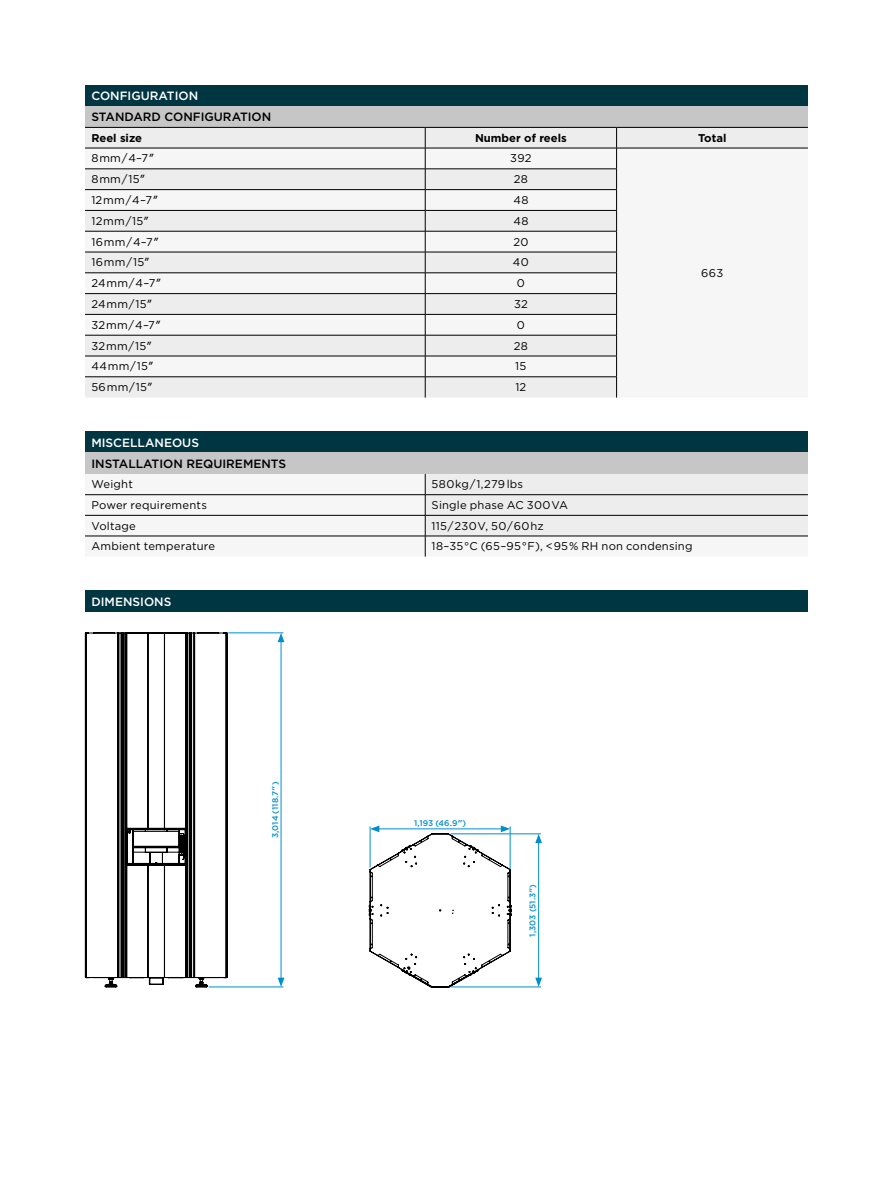
<style>
.page{position:relative;width:893px;height:1191px;background:#fff}
.page>*{position:absolute;margin:0;border:0;box-sizing:border-box;transform-origin:0 0}
.t1{font:500 12px "Gotham";color:#000}
.t2{font:500 12px "Gotham";color:#fff}
.t3{font:11.25px "Gotham";letter-spacing:.02em;color:#000}
.t4{font:700 11.25px "Gotham";color:#000}
.t5{font:500 8.25px "Gotham";color:#008ecc}
.s1{font-family:"Helvetica Neue"}
.s2{font-family:"Helvetica Neue";font-weight:700}
</style>
<div class="page">
<div style="left:85px;top:85px;width:723px;height:21px;background:#003542"></div>
<div style="left:85px;top:106px;width:723px;height:21px;background:#c6c6c6"></div>
<div style="left:85px;top:128px;width:723px;height:20px;background:#ededed"></div>
<svg style="left:85px;top:149px;width:533px;height:248px;fill:#ededed"></svg>
<hr style="left:85px;top:148px;width:340px;height:1px;background:#000">
<hr style="left:425px;top:148px;width:192px;height:1px;background:#000">
<hr style="left:617px;top:148px;width:191px;height:1px;background:#000">
<hr style="left:85px;top:169px;width:340px;height:1px;background:#000">
<hr style="left:425px;top:169px;width:192px;height:1px;background:#000">
<hr style="left:85px;top:189px;width:340px;height:1px;background:#000">
<hr style="left:425px;top:189px;width:192px;height:1px;background:#000">
<hr style="left:85px;top:210px;width:340px;height:1px;background:#000">
<hr style="left:425px;top:210px;width:192px;height:1px;background:#000">
<hr style="left:85px;top:231px;width:340px;height:1px;background:#000">
<hr style="left:425px;top:231px;width:192px;height:1px;background:#000">
<hr style="left:85px;top:252px;width:340px;height:1px;background:#000">
<hr style="left:425px;top:252px;width:192px;height:1px;background:#000">
<hr style="left:85px;top:272px;width:340px;height:1px;background:#000">
<hr style="left:425px;top:272px;width:192px;height:1px;background:#000">
<hr style="left:85px;top:293px;width:340px;height:1px;background:#000">
<hr style="left:425px;top:293px;width:192px;height:1px;background:#000">
<hr style="left:85px;top:314px;width:340px;height:1px;background:#000">
<hr style="left:425px;top:314px;width:192px;height:1px;background:#000">
<hr style="left:85px;top:335px;width:340px;height:1px;background:#000">
<hr style="left:425px;top:335px;width:192px;height:1px;background:#000">
<hr style="left:85px;top:356px;width:340px;height:1px;background:#000">
<hr style="left:425px;top:356px;width:192px;height:1px;background:#000">
<hr style="left:85px;top:376px;width:340px;height:1px;background:#000">
<hr style="left:425px;top:376px;width:192px;height:1px;background:#000">
<svg style="left:425px;top:128px;width:1px;height:269px"></svg>
<svg style="left:616px;top:128px;width:1px;height:269px"></svg>
<hr style="left:85px;top:127px;width:340px;height:1px;background:#000">
<hr style="left:425px;top:127px;width:192px;height:1px;background:#000">
<hr style="left:617px;top:127px;width:191px;height:1px;background:#000">
<div style="left:85px;top:432px;width:723px;height:21px;background:#003542"></div>
<div style="left:85px;top:453px;width:723px;height:21px;background:#c6c6c6"></div>
<div style="left:85px;top:474px;width:340px;height:82px;background:#f6f6f6"></div>
<svg style="left:425px;top:474px;width:383px;height:82px"></svg>
<hr style="left:85px;top:494px;width:340px;height:1px;background:#000">
<hr style="left:425px;top:494px;width:383px;height:1px;background:#000">
<hr style="left:85px;top:515px;width:340px;height:1px;background:#000">
<hr style="left:425px;top:515px;width:383px;height:1px;background:#000">
<hr style="left:85px;top:536px;width:340px;height:1px;background:#000">
<hr style="left:425px;top:536px;width:383px;height:1px;background:#000">
<div style="left:85px;top:591px;width:723px;height:21px;background:#003542"></div>
<svg style="left:85px;top:632px;width:143px;height:355px"></svg>
<hr style="left:228px;top:632px;width:55px;height:1px;background:#008ecc">
<hr style="left:209px;top:986px;width:74px;height:1px;background:#008ecc">
<hr style="left:281px;top:639px;width:1px;height:341px;background:#008ecc">
<svg style="left:278px;top:977px;width:6px;height:10px"></svg>
<svg style="left:278px;top:633px;width:6px;height:9px"></svg>
<hr style="left:451px;top:833px;width:90px;height:1px;background:#008ecc">
<hr style="left:451px;top:986px;width:90px;height:1px;background:#008ecc">
<svg style="left:368px;top:825px;width:144px;height:163px"></svg>
<hr style="left:538px;top:840px;width:1px;height:140px;background:#008ecc">
<svg style="left:535px;top:834px;width:7px;height:9px"></svg>
<svg style="left:535px;top:977px;width:7px;height:10px"></svg>
<p class="t2" style="left:91px;top:88px;width:108px">CONFIGURATION</p>
<p class="t1" style="left:91px;top:109px;width:181px">STANDARD CONFIGURATION</p>
<p class="t4" style="left:91px;top:130px;width:52px">Reel size</p>
<p class="t4" style="left:475px;top:130px;width:93px">Number of reels</p>
<p class="t4" style="left:698px;top:130px;width:30px">Total</p>
<p class="t3" style="left:91px;top:151px;width:64px">8 mm / 4–7<span class="s1">″</span></p>
<p class="t3" style="left:510px;top:151px;width:23px">392</p>
<p class="t3" style="left:91px;top:172px;width:55px">8 mm / 15<span class="s1">″</span></p>
<p class="t3" style="left:514px;top:172px;width:16px">28</p>
<p class="t3" style="left:91px;top:193px;width:68px">12 mm / 4–7<span class="s1">″</span></p>
<p class="t3" style="left:513px;top:193px;width:17px">48</p>
<p class="t3" style="left:91px;top:214px;width:59px">12 mm / 15<span class="s1">″</span></p>
<p class="t3" style="left:513px;top:214px;width:17px">48</p>
<p class="t3" style="left:91px;top:234px;width:69px">16 mm / 4–7<span class="s1">″</span></p>
<p class="t3" style="left:513px;top:234px;width:16px">20</p>
<p class="t3" style="left:91px;top:255px;width:60px">16 mm / 15<span class="s1">″</span></p>
<p class="t3" style="left:513px;top:255px;width:17px">40</p>
<p class="t3" style="left:91px;top:276px;width:72px">24 mm / 4–7<span class="s1">″</span></p>
<p class="t3" style="left:517px;top:276px;width:10px">0</p>
<p class="t3" style="left:91px;top:297px;width:62px">24 mm / 15<span class="s1">″</span></p>
<p class="t3" style="left:514px;top:297px;width:15px">32</p>
<p class="t3" style="left:91px;top:318px;width:71px">32 mm / 4–7<span class="s1">″</span></p>
<p class="t3" style="left:517px;top:317px;width:10px">0</p>
<p class="t3" style="left:91px;top:338px;width:62px">32 mm / 15<span class="s1">″</span></p>
<p class="t3" style="left:514px;top:338px;width:16px">28</p>
<p class="t3" style="left:91px;top:359px;width:64px">44 mm / 15<span class="s1">″</span></p>
<p class="t3" style="left:515px;top:359px;width:13px">15</p>
<p class="t3" style="left:91px;top:380px;width:63px">56 mm / 15<span class="s1">″</span></p>
<p class="t3" style="left:515px;top:380px;width:12px">12</p>
<p class="t3" style="left:701px;top:265px;width:24px">663</p>
<p class="t2" style="left:91px;top:434px;width:109px">MISCELLANEOUS</p>
<p class="t1" style="left:91px;top:455px;width:196px">INSTALLATION REQUIREMENTS</p>
<p class="t3" style="left:91px;top:477px;width:43px">Weight</p>
<p class="t3" style="left:432px;top:477px;width:93px">580 kg / 1,279 lbs</p>
<p class="t3" style="left:91px;top:498px;width:117px">Power requirements</p>
<p class="t3" style="left:432px;top:498px;width:138px">Single phase AC 300 VA</p>
<p class="t3" style="left:91px;top:518px;width:46px">Voltage</p>
<p class="t3" style="left:432px;top:518px;width:113px">115 / 230 V, 50 / 60 hz</p>
<p class="t3" style="left:91px;top:539px;width:125px">Ambient temperature</p>
<p class="t3" style="left:432px;top:539px;width:262px">18–35 °C (65–95 °F), &lt; 95 % RH non condensing</p>
<p class="t2" style="left:91px;top:593px;width:81px">DIMENSIONS</p>
<p class="t5" style="left:270px;top:838px;width:58px;rotate:-90deg">3,014 (118.7<span class="s2">″</span>)</p>
<p class="t5" style="left:414px;top:818px;width:54px">1,193 (46.9<span class="s2">″</span>)</p>
<p class="t5" style="left:527px;top:936px;width:54px;rotate:-90deg">1,303 (51.3<span class="s2">″</span>)</p>
</div>
